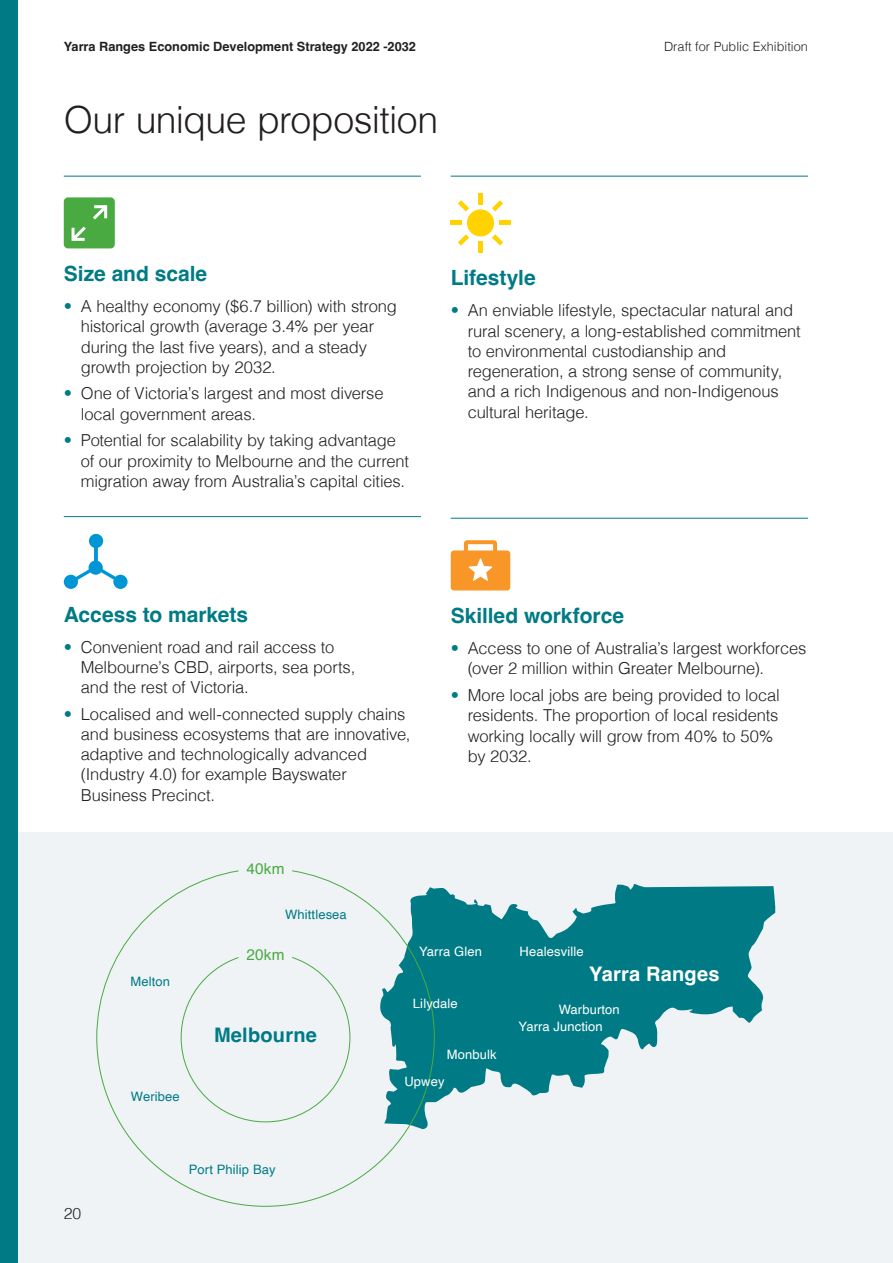
<style>
.page{position:relative;width:893px;height:1263px;background:#fff}
.page>*{position:absolute;margin:0;border:0;box-sizing:border-box;transform-origin:0 0}
.t1{font:300 37.5px "Helvetica";letter-spacing:-.015em;color:#231f20}
.t2{font:700 21px "Helvetica";color:#007b85}
.t3{font:700 20.1px "Helvetica";letter-spacing:.01em;color:#fff}
.t4{font:700 20.1px "Helvetica";letter-spacing:.01em;color:#007b85}
.t5{font:300 16.5px/20.2px "Helvetica";letter-spacing:-.01em;color:#231f20}
.t6{font:300 15.75px "Helvetica";color:#231f20}
.t7{font:15.3px "Helvetica";letter-spacing:.01em;color:#49aa42}
.t8{font:12.9px/17.7px "Helvetica";letter-spacing:.01em;color:#fff}
.t9{font:12.9px "Helvetica";letter-spacing:.01em;color:#007b85}
.t10{font:700 12.75px "Helvetica";color:#231f20}
.t11{font:300 12.75px "Helvetica";color:#231f20}
.s1{color:#007b85}
</style>
<div class="page">
<div style="left:0;top:833px;width:893px;height:430px;background:#eff3f6"></div>
<svg style="left:435px;top:884px;width:340px;height:219px;fill:#007b85"></svg>
<svg style="left:96px;top:870px;width:339px;height:336px"></svg>
<svg style="left:181px;top:957px;width:169px;height:165px"></svg>
<hr style="left:64px;top:516px;width:357px;height:1px;background:#007b85">
<hr style="left:64px;top:176px;width:357px;height:1px;background:#007b85">
<div style="left:64px;top:197px;width:51px;height:51px;background:#49aa42;border-radius:4px"></div>
<svg style="left:71px;top:205px;width:37px;height:36px"></svg>
<div style="left:89px;top:534px;width:14px;height:14px;background:#0096d6;border-radius:50%"></div>
<svg style="left:113px;top:575px;width:15px;height:14px"></svg>
<div style="left:64px;top:575px;width:14px;height:14px;background:#0096d6;border-radius:50%"></div>
<svg style="left:67px;top:541px;width:58px;height:45px"></svg>
<hr style="left:451px;top:176px;width:357px;height:1px;background:#007b85">
<hr style="left:451px;top:518px;width:357px;height:1px;background:#007b85">
<div style="left:467px;top:209px;width:27px;height:27px;background:#ffd200;border-radius:50%"></div>
<hr style="left:499px;top:221px;width:11px;height:4px;background:#ffd200">
<hr style="left:451px;top:221px;width:11px;height:4px;background:#ffd200">
<div style="left:478px;top:193px;width:5px;height:11px;background:#ffd200"></div>
<div style="left:478px;top:241px;width:5px;height:12px;background:#ffd200"></div>
<svg style="left:492px;top:200px;width:11px;height:11px"></svg>
<svg style="left:458px;top:234px;width:11px;height:12px"></svg>
<svg style="left:458px;top:200px;width:11px;height:11px"></svg>
<svg style="left:492px;top:234px;width:11px;height:12px"></svg>
<svg style="left:451px;top:540px;width:59px;height:50px"></svg>
<div style="left:0;top:0;width:17px;height:797px;background:#007b85"></div>
<div style="left:0;top:797px;width:17px;height:466px;background:#007b85"></div>
<p class="t10" style="left:64px;top:39px;width:354px">Yarra Ranges Economic Development Strategy 2022 -2032</p>
<p class="t11" style="left:664px;top:35px;width:145px">Draft for Public Exhibition</p>
<h1 class="t1" style="left:64px;top:88px;width:376px">Our unique proposition</h1>
<p class="t2" style="left:64px;top:261px;width:145px">Size and scale</p>
<p class="t5" style="left:81px;top:295px;width:318px;text-indent:-17px"><span class="s1">•</span> A healthy economy ($6.7 billion) with strong historical growth (average 3.4% per year during the last five years), and a steady growth projection by 2032.</p>
<p class="t5" style="left:81px;top:382px;width:304px;text-indent:-17px"><span class="s1">•</span> One of Victoria’s largest and most diverse local government areas.</p>
<p class="t5" style="left:81px;top:429px;width:330px;text-indent:-17px"><span class="s1">•</span> Potential for scalability by taking advantage of our proximity to Melbourne and the current migration away from Australia’s capital cities.</p>
<p class="t2" style="left:451px;top:265px;width:87px">Lifestyle</p>
<p class="t5" style="left:468px;top:299px;width:335px;text-indent:-17px"><span class="s1">•</span> An enviable lifestyle, spectacular natural and rural scenery, a long-established commitment to environmental custodianship and regeneration, a strong sense of community, and a rich Indigenous and non-Indigenous cultural heritage.</p>
<p class="t2" style="left:64px;top:601px;width:186px">Access to markets</p>
<p class="t5" style="left:81px;top:635px;width:276px;text-indent:-17px"><span class="s1">•</span> Convenient road and rail access to<br>Melbourne’s CBD, airports, sea ports, and the rest of Victoria.</p>
<p class="t5" style="left:81px;top:702px;width:331px;text-indent:-17px"><span class="s1">•</span> Localised and well-connected supply chains and business ecosystems that are innovative, adaptive and technologically advanced (Industry 4.0) for example Bayswater Business Precinct.</p>
<p class="t7" style="left:247px;top:857px;width:39px">40km</p>
<p class="t9" style="left:285px;top:905px;width:63px">Whittlesea</p>
<p class="t2" style="left:451px;top:603px;width:175px">Skilled workforce</p>
<p class="t5" style="left:468px;top:637px;width:340px;text-indent:-17px"><span class="s1">•</span> Access to one of Australia’s largest workforces (over 2 million within Greater Melbourne).</p>
<p class="t5" style="left:468px;top:684px;width:314px;text-indent:-17px"><span class="s1">•</span> More local jobs are being provided to local residents. The proportion of local residents working locally will grow from 40% to 50% by 2032.</p>
<p class="t6" style="left:64px;top:1200px;width:19px">20</p>
<p class="t9" style="left:130px;top:972px;width:41px">Melton</p>
<p class="t9" style="left:131px;top:1086px;width:50px">Weribee</p>
<p class="t7" style="left:247px;top:942px;width:39px">20km</p>
<p class="t4" style="left:214px;top:1023px;width:104px">Melbourne</p>
<p class="t9" style="left:189px;top:1160px;width:88px">Port Philip Bay</p>
<p class="t8" style="left:419px;top:942px;width:64px">Yarra Glen</p>
<p class="t8" style="left:520px;top:942px;width:65px">Healesville</p>
<p class="t8" style="left:413px;top:995px;width:46px">Lilydale</p>
<p class="t8" style="left:447px;top:1046px;width:51px">Monbulk</p>
<p class="t8" style="left:404px;top:1073px;width:42px">Upwey</p>
<p class="t3" style="left:589px;top:961px;width:132px">Yarra Ranges</p>
<p class="t8" style="left:518px;top:1000px;width:103px;text-indent:40px">Warburton<br>Yarra Junction</p>
</div>
